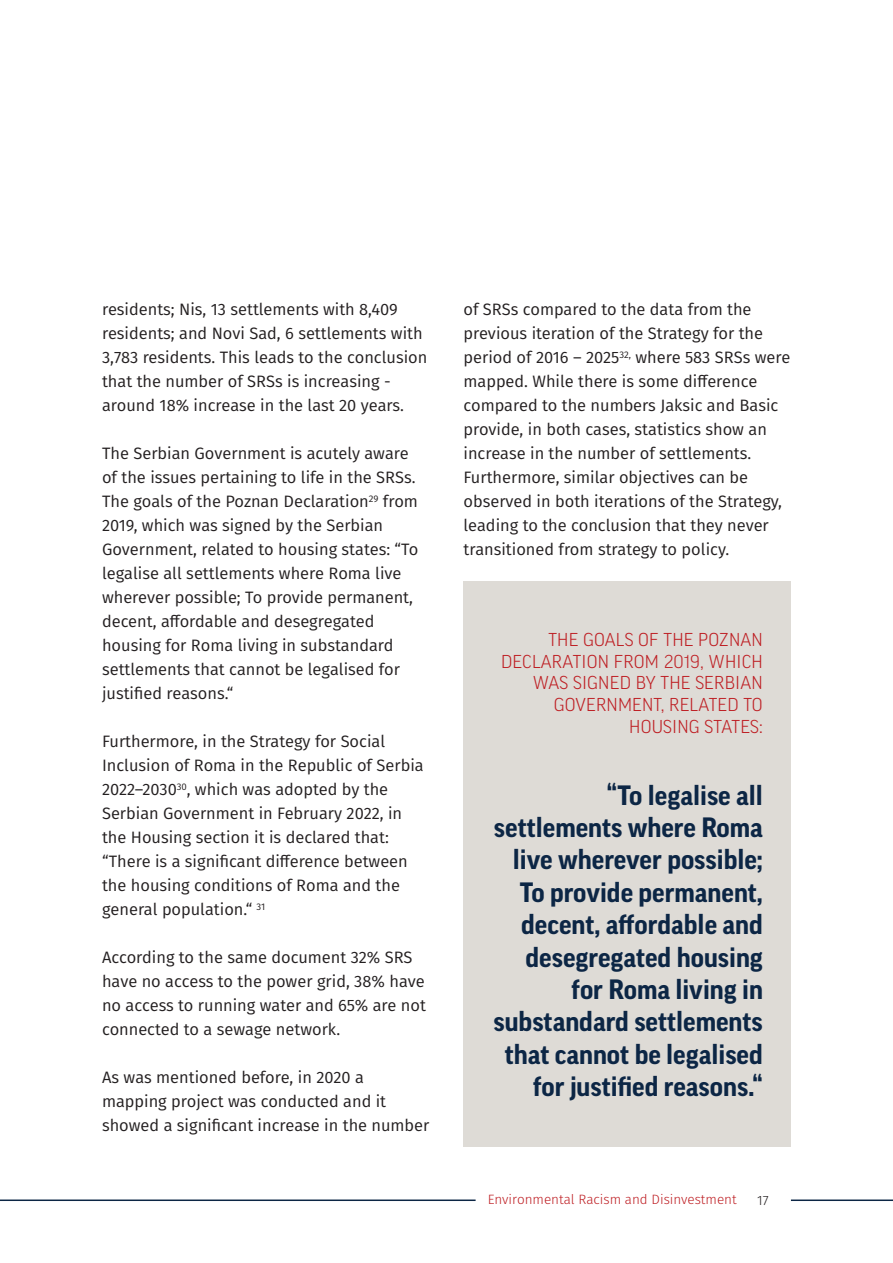
<style>
.page{position:relative;width:893px;height:1263px;background:#fff}
.page>*{position:absolute;margin:0;border:0;box-sizing:border-box;transform-origin:0 0}
.Intro_Text_Center{font:700 27px/32.4px "Good Pro";color:#0c2645;text-align:right}
.Title_03_Left{font:300 18px/21.6px "Good Pro";letter-spacing:.01em;color:#be1e23;text-align:right}
.t1{font:16.5px/24px "Fira Sans";color:#231f20}
.t2{font:300 13.5px "Fira Sans";color:#be1e23}
.t3{font:300 13.5px "Fira Sans";color:#231f20}
</style>
<div class="page">
<hr style="left:791px;top:1199px;width:102px;height:2px;background:#0c2645">
<hr style="left:0;top:1199px;width:476px;height:2px;background:#0c2645">
<div style="left:463px;top:582px;width:328px;height:565px;background:#dedbd6"></div>
<p class="t1" style="left:102px;top:297px;width:327px">residents; Nis, 13 settlements with 8,409 residents; and Novi Sad, 6 settlements with 3,783 residents. This leads to the conclusion that the number of SRSs is increasing - around 18% increase in the last 20 years.</p>
<p class="t1" style="left:102px;top:441px;width:318px">The Serbian Government is acutely aware of the issues pertaining to life in the SRSs.<br>The goals of the Poznan Declaration<sup>29</sup> from 2019, which was signed by the Serbian Government, related to housing states: “To legalise all settlements where Roma live wherever possible; To provide permanent, decent, affordable and desegregated housing for Roma living in substandard settlements that cannot be legalised for justified reasons.“</p>
<p class="t1" style="left:102px;top:729px;width:323px">Furthermore, in the Strategy for Social Inclusion of Roma in the Republic of Serbia 2022–2030<sup>30</sup>, which was adopted by the Serbian Government in February 2022, in the Housing section it is declared that: “There is a significant difference between the housing conditions of Roma and the general population.“ <sup>31</sup></p>
<p class="t1" style="left:102px;top:945px;width:325px">According to the same document 32% SRS have no access to the power grid, 38% have no access to running water and 65% are not connected to a sewage network.</p>
<p class="t1" style="left:102px;top:1065px;width:329px">As was mentioned before, in 2020 a mapping project was conducted and it showed a significant increase in the number</p>
<p class="t1" style="left:463px;top:297px;width:328px">of SRSs compared to the data from the previous iteration of the Strategy for the period of 2016 – 2025<sup>32,</sup> where 583 SRSs were mapped. While there is some difference compared to the numbers Jaksic and Basic provide, in both cases, statistics show an increase in the number of settlements.<br>Furthermore, similar objectives can be observed in both iterations of the Strategy, leading to the conclusion that they never transitioned from strategy to policy.</p>
<p class="Title_03_Left" style="left:501px;top:629px;width:263px">THE GOALS OF THE POZNAN<br>DECLARATION FROM 2019, WHICH<br>WAS SIGNED BY THE SERBIAN<br>GOVERNMENT, RELATED TO<br>HOUSING STATES:</p>
<p class="Intro_Text_Center" style="left:493px;top:779px;width:271px">“To legalise all settlements where Roma live wherever possible;<br>To provide permanent, decent, affordable and desegregated housing for Roma living in substandard settlements that cannot be legalised for justified reasons.“</p>
<p class="t2" style="left:488px;top:1189px;width:250px">Environmental Racism and Disinvestment</p>
<p class="t3" style="left:757px;top:1191px;width:13px">17</p>
</div>
